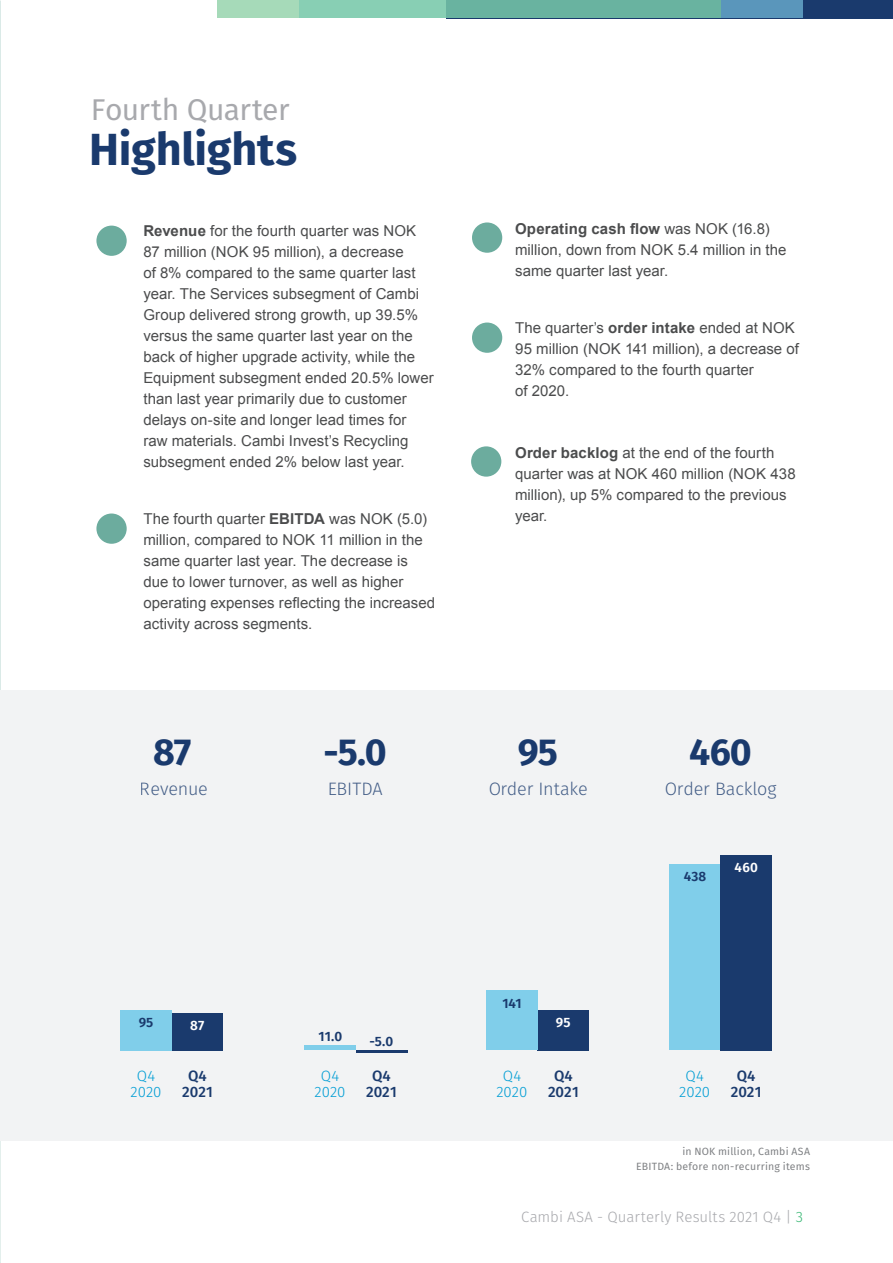
<style>
.page{position:relative;width:893px;height:1263px;background:#fff}
.page>*{position:absolute;margin:0;border:0;box-sizing:border-box;transform-origin:0 0}
.Headline_46_44_Left{font:700 45px "Fira Sans";letter-spacing:-.005em;color:#1a3a6d}
.Headline_70_70_Left{font:700 37.5px "Fira Sans";letter-spacing:-.025em;color:#1a3a6d}
.Headline_29_30_Left{font:30px "Fira Sans";letter-spacing:-.02em;color:#a8a9ad}
.t1{font:300 18px "Fira Sans";letter-spacing:-.01em;color:#1a3a6d}
.Small_Text_7_10_Left{font:15px/21px "Arial";letter-spacing:.005em;color:#4b4c4d}
.t2{font:300 15px "Fira Sans";letter-spacing:.005em;color:#a8a9ad}
.Small_Text_7_10_Left-2{font:300 15px "Fira Sans";letter-spacing:.005em;color:#009dd4}
.Small_Text_7_10_Left-3{font:500 15px "Fira Sans";letter-spacing:.005em;color:#1a3a6d}
.Small_Text_7_10_Cent{font:600 13.5px "Fira Sans";color:#1a3a6d}
.Small_Text_7_10_Cent-2{font:600 13.5px "Fira Sans";letter-spacing:.01em;color:#fff}
.Small_Text_7_10_Left-4{font:10.5px "Fira Sans";letter-spacing:.015em;color:#808285}
.s1{font-weight:700}
.s2{color:#3ab875}
</style>
<div class="page">
<div style="left:446px;top:0;width:447px;height:18px;background:#1a3a6d"></div>
<div style="left:300px;top:0;width:503px;height:18px;background:#5a96bb"></div>
<svg style="left:217px;top:0;width:504px;height:18px;fill:#69b3a0"></svg>
<div style="left:0;top:690px;width:893px;height:450px;background:#f2f3f4"></div>
<div style="left:96px;top:226px;width:31px;height:30px;background:#6cac9e;border-radius:50%"></div>
<div style="left:472px;top:222px;width:30px;height:31px;background:#6cac9e;border-radius:50%"></div>
<div style="left:96px;top:513px;width:31px;height:31px;background:#6cac9e;border-radius:50%"></div>
<div style="left:471px;top:446px;width:30px;height:31px;background:#6cac9e;border-radius:50%"></div>
<div style="left:472px;top:323px;width:30px;height:30px;background:#6cac9e;border-radius:50%"></div>
<div style="left:172px;top:1013px;width:51px;height:37px;background:#1a3a6d"></div>
<div style="left:538px;top:1010px;width:51px;height:40px;background:#1a3a6d"></div>
<div style="left:121px;top:1010px;width:51px;height:40px;background:#80ceea"></div>
<div style="left:305px;top:1045px;width:51px;height:5px;background:#80ceea"></div>
<div style="left:487px;top:990px;width:51px;height:60px;background:#80ceea"></div>
<hr style="left:356px;top:1050px;width:51px;height:2px;background:#1a3a6d">
<div style="left:670px;top:864px;width:51px;height:186px;background:#80ceea"></div>
<div style="left:721px;top:855px;width:51px;height:195px;background:#1a3a6d"></div>
<p class="Headline_29_30_Left" style="left:91px;top:87px;width:200px">Fourth Quarter</p>
<p class="Headline_46_44_Left" style="left:89px;top:111px;width:210px">Highlights</p>
<p class="Small_Text_7_10_Left" style="left:143px;top:221px;width:292px"><span class="s1">Revenue</span> for the fourth quarter was NOK 87 million (NOK 95 million), a decrease<br>of 8% compared to the same quarter last year. The Services subsegment of Cambi Group delivered strong growth, up 39.5% versus the same quarter last year on the back of higher upgrade activity, while the Equipment subsegment ended 20.5% lower than last year primarily due to customer delays on-site and longer lead times for raw materials. Cambi Invest’s Recycling subsegment ended 2% below last year.</p>
<p class="Small_Text_7_10_Left" style="left:143px;top:509px;width:293px">The fourth quarter <span class="s1">EBITDA</span> was NOK (5.0) million, compared to NOK 11 million in the same quarter last year. The decrease is due to lower turnover, as well as higher operating expenses reflecting the increased activity across segments.</p>
<p class="Headline_70_70_Left" style="left:153px;top:720px;width:40px">87</p>
<p class="t1" style="left:140px;top:776px;width:70px">Revenue</p>
<p class="Small_Text_7_10_Cent" style="left:139px;top:1011px;width:16px">95</p>
<p class="Small_Text_7_10_Left-2" style="left:137px;top:1065px;width:20px">Q4</p>
<p class="Small_Text_7_10_Left-2" style="left:131px;top:1081px;width:33px">2020</p>
<p class="Small_Text_7_10_Cent-2" style="left:190px;top:1014px;width:16px">87</p>
<p class="Small_Text_7_10_Left-3" style="left:188px;top:1064px;width:20px">Q4</p>
<p class="Small_Text_7_10_Left-3" style="left:182px;top:1080px;width:32px">2021</p>
<p class="Headline_70_70_Left" style="left:323px;top:720px;width:65px">-5.0</p>
<p class="t1" style="left:328px;top:776px;width:57px">EBITDA</p>
<p class="Small_Text_7_10_Cent" style="left:319px;top:1025px;width:25px">11.0</p>
<p class="Small_Text_7_10_Left-2" style="left:321px;top:1065px;width:20px">Q4</p>
<p class="Small_Text_7_10_Left-2" style="left:314px;top:1081px;width:33px">2020</p>
<p class="Small_Text_7_10_Cent" style="left:369px;top:1030px;width:26px">-5.0</p>
<p class="Small_Text_7_10_Left-3" style="left:372px;top:1064px;width:20px">Q4</p>
<p class="Small_Text_7_10_Left-3" style="left:366px;top:1080px;width:32px">2021</p>
<p class="Small_Text_7_10_Left" style="left:515px;top:218px;width:273px"><span class="s1">Operating cash flow</span> was NOK (16.8) million, down from NOK 5.4 million in the same quarter last year.</p>
<p class="Small_Text_7_10_Left" style="left:515px;top:318px;width:285px">The quarter’s <span class="s1">order intake</span> ended at NOK<br>95 million (NOK 141 million), a decrease of<br>32% compared to the fourth quarter<br>of 2020.</p>
<p class="Small_Text_7_10_Left" style="left:515px;top:442px;width:282px"><span class="s1">Order backlog</span> at the end of the fourth quarter was at NOK 460 million (NOK 438 million), up 5% compared to the previous year.</p>
<p class="Headline_70_70_Left" style="left:518px;top:720px;width:41px">95</p>
<p class="t1" style="left:488px;top:776px;width:101px">Order Intake</p>
<p class="Small_Text_7_10_Cent" style="left:503px;top:992px;width:21px">141</p>
<p class="Small_Text_7_10_Left-2" style="left:503px;top:1065px;width:20px">Q4</p>
<p class="Small_Text_7_10_Left-2" style="left:496px;top:1081px;width:33px">2020</p>
<p class="Small_Text_7_10_Cent-2" style="left:556px;top:1011px;width:16px">95</p>
<p class="Small_Text_7_10_Left-3" style="left:554px;top:1064px;width:20px">Q4</p>
<p class="Small_Text_7_10_Left-3" style="left:548px;top:1080px;width:32px">2021</p>
<p class="Headline_70_70_Left" style="left:689px;top:720px;width:64px">460</p>
<p class="t1" style="left:665px;top:776px;width:114px">Order Backlog</p>
<p class="Small_Text_7_10_Cent" style="left:684px;top:865px;width:24px">438</p>
<p class="Small_Text_7_10_Cent-2" style="left:735px;top:856px;width:25px">460</p>
<p class="Small_Text_7_10_Left-2" style="left:685px;top:1065px;width:20px">Q4</p>
<p class="Small_Text_7_10_Left-2" style="left:679px;top:1081px;width:33px">2020</p>
<p class="Small_Text_7_10_Left-3" style="left:737px;top:1064px;width:20px">Q4</p>
<p class="Small_Text_7_10_Left-3" style="left:731px;top:1080px;width:32px">2021</p>
<p class="Small_Text_7_10_Left-4" style="left:682px;top:1143px;width:129px">in NOK million, Cambi ASA</p>
<p class="Small_Text_7_10_Left-4" style="left:636px;top:1158px;width:175px">EBITDA: before non-recurring items</p>
<p class="t2" style="left:521px;top:1206px;width:283px">Cambi ASA - Quarterly Results 2021 Q4 | <span class="s2">3</span></p>
</div>
